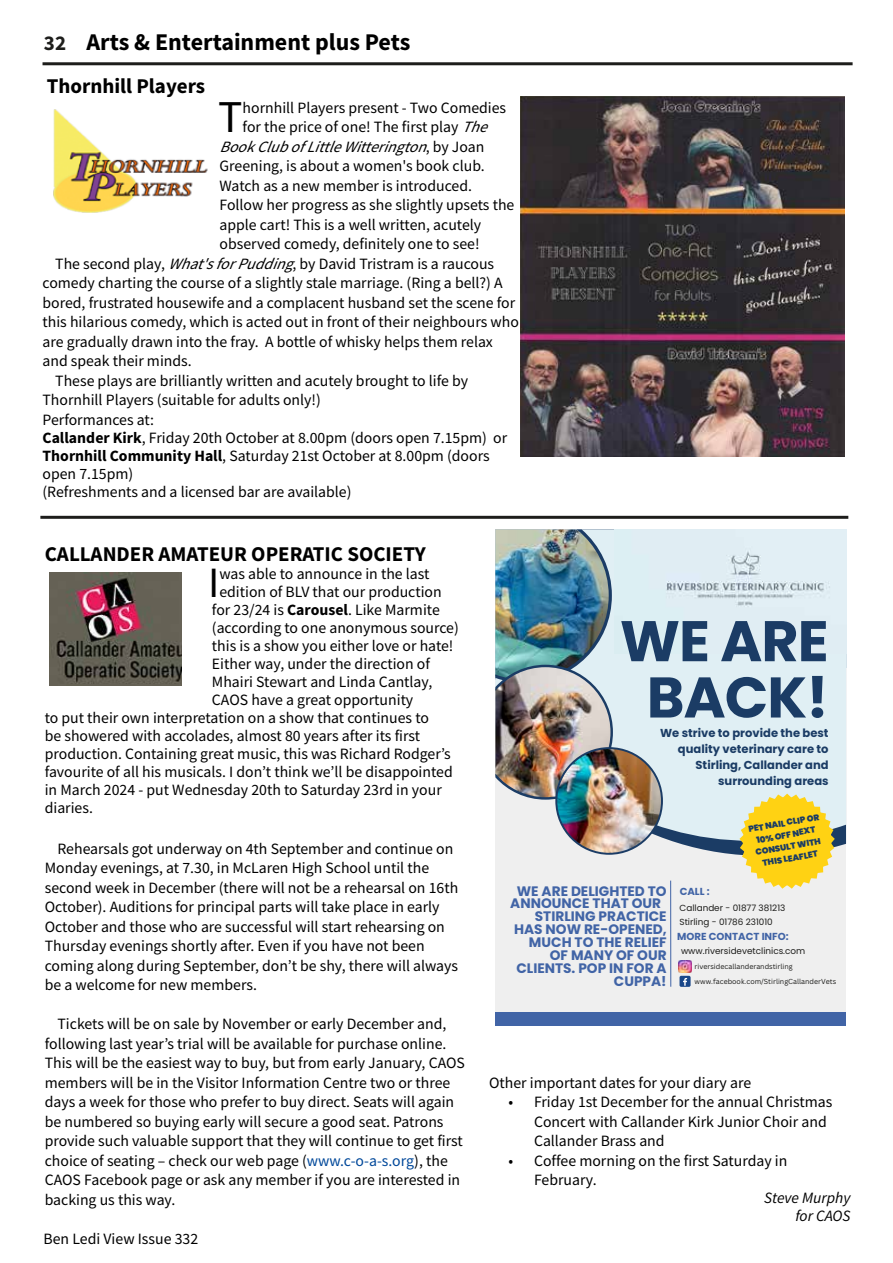
<style>
.page{position:relative;width:893px;height:1263px;background:#fff}
.page>*{position:absolute;margin:0;border:0;box-sizing:border-box;transform-origin:0 0}
.t1{font:700 57.15px/56.2px "Poppins";letter-spacing:-.015em;color:#1b3c65;text-align:center}
.t2{font:45.45px "Source Sans Pro";color:#000}
.t3{font:43.2px "Source Sans Pro";color:#000}
.t4{font:700 24px "Source Sans Pro";color:#000}
.t5{font:700 21px "Source Sans Pro";color:#000}
.t6{font:700 21px "Source Sans Pro";color:#1d1d1b}
.t7{font:15.75px/19.5px "Source Sans Pro";color:#000}
.t8{font:italic 15.75px "Source Sans Pro";color:#000}
.t9{font:italic 15.75px/18px "Source Sans Pro";color:#000;text-align:right}
.t10{font:700 13.65px "Poppins";color:#4164a6}
.t11{font:700 11.55px/15.9px "Poppins";color:#1b3c65;text-align:right}
.t12{font:700 10.2px "Poppins";color:#4164a6}
.t13{font:8.85px/14.1px "Poppins";color:#1d1d1b}
.t14{font:900 8.55px/12px "Poppins";color:#1b3c65;text-align:center}
.t15{font:7.05px/15px "Canva Sans";color:#1d1d1b}
.s1{font-style:italic}
.s2{font-style:normal}
.s3{font-weight:700}
.s4{color:#00489a}
</style>
<div class="page">
<hr style="left:43px;top:62px;width:810px;height:3px;background:#1d1d1b">
<div style="left:495px;top:529px;width:351px;height:496px;background:#efefef"></div>
<div style="left:663px;top:653px;width:183px;height:188px;background:#e0eff4"></div>
<img style="left:495px;top:529px;width:168px;height:326px">
<hr style="left:670px;top:881px;width:1px;height:106px;background:#4164a6">
<div style="left:495px;top:1012px;width:351px;height:13px;background:#4164a6"></div>
<div style="left:615px;top:529px;width:231px;height:124px;background:#e0edf3"></div>
<svg style="left:679px;top:960px;width:12px;height:12px"></svg>
<div style="left:679px;top:976px;width:12px;height:11px;background:#1a4789;border-radius:2px"></div>
<svg style="left:683px;top:978px;width:4px;height:8px"></svg>
<svg style="left:739px;top:794px;width:96px;height:95px"></svg>
<img style="left:53px;top:110px;width:155px;height:103px">
<img style="left:520px;top:96px;width:325px;height:361px">
<hr style="left:40px;top:516px;width:808px;height:3px;background:#1d1d1b">
<img style="left:50px;top:572px;width:131px;height:114px">
<h3 class="t4" style="left:87px;top:26px;width:325px">Arts &amp; Entertainment plus Pets</h3>
<h3 class="t5" style="left:47px;top:72px;width:160px">Thornhill Players</h3>
<h2 class="t2" style="left:218px;top:88px;width:26px">T</h2>
<p class="t7" style="left:243px;top:97px;width:265px">hornhill Players present - Two Comedies</p>
<h3 class="t6" style="left:44px;top:28px;width:24px">32</h3>
<p class="t7" style="left:243px;top:117px;width:253px">for the price of one! The first play <span class="s1">The</span></p>
<p class="t8" style="left:220px;top:136px;width:266px">BookClubofLittleWitterington<span class="s2">, b y J o a n</span></p>
<p class="t7" style="left:220px;top:156px;width:267px">Greening, is about a women's book club.</p>
<p class="t7" style="left:220px;top:175px;width:254px">Watch as a new member is introduced.</p>
<p class="t7" style="left:220px;top:195px;width:296px">Follow her progress as she slightly upsets the</p>
<p class="t7" style="left:220px;top:214px;width:263px">apple cart! This is a well written, acutely</p>
<p class="t7" style="left:220px;top:234px;width:262px">observed comedy, definitely one to see!</p>
<p class="t7" style="left:55px;top:253px;width:440px">The second play, <span class="s1">What'sforPudding</span>, by David Tristram is a raucous</p>
<p class="t7" style="left:43px;top:273px;width:462px">comedy charting the course of a slightly stale marriage. (Ring a bell?) A</p>
<p class="t7" style="left:43px;top:292px;width:474px">bored, frustrated housewife and a complacent husband set the scene for</p>
<p class="t7" style="left:43px;top:312px;width:478px">this hilarious comedy, which is acted out in front of their neighbours who</p>
<p class="t7" style="left:43px;top:331px;width:452px">are gradually drawn into the fray. A bottle of whisky helps them relax</p>
<p class="t7" style="left:43px;top:351px;width:151px">and speak their minds.</p>
<p class="t7" style="left:55px;top:370px;width:414px">These plays are brilliantly written and acutely brought to life by</p>
<p class="t7" style="left:43px;top:390px;width:280px">Thornhill Players (suitable for adults only!)</p>
<p class="t7" style="left:43px;top:409px;width:113px">Performances at:</p>
<p class="t7" style="left:43px;top:428px;width:466px;line-height:18px"><span class="s3">Callander Kirk</span>, Friday 20th October at 8.00pm (doors open 7.15pm) or <span class="s3">Thornhill Community Hall</span>, Saturday 21st October at 8.00pm (doors open 7.15pm)<br>(Refreshments and a licensed bar are available)</p>
<h3 class="t5" style="left:45px;top:540px;width:382px">CALLANDER AMATEUR OPERATIC SOCIETY</h3>
<h3 class="t3" style="left:208px;top:555px;width:13px">I</h3>
<p class="t7" style="left:219px;top:564px;width:212px">was able to announce in the last</p>
<p class="t7" style="left:219px;top:582px;width:224px">edition of BLV that our production</p>
<p class="t7" style="left:212px;top:600px;width:229px">for 23/24 is <span class="s3">Carousel</span>. Like Marmite</p>
<p class="t7" style="left:212px;top:618px;width:248px">(according to one anonymous source)</p>
<p class="t7" style="left:212px;top:636px;width:243px">this is a show you either love or hate!</p>
<p class="t7" style="left:212px;top:654px;width:220px">Either way, under the direction of</p>
<p class="t7" style="left:212px;top:672px;width:222px">Mhairi Stewart and Linda Cantlay,</p>
<p class="t7" style="left:212px;top:690px;width:203px">CAOS have a great opportunity</p>
<p class="t7" style="left:45px;top:708px;width:386px">to put their own interpretation on a show that continues to</p>
<p class="t7" style="left:45px;top:726px;width:377px">be showered with accolades, almost 80 years after its first</p>
<p class="t7" style="left:45px;top:744px;width:408px">production. Containing great music, this was Richard Rodger’s</p>
<p class="t7" style="left:45px;top:762px;width:409px">favourite of all his musicals. I don’t think we’ll be disappointed</p>
<p class="t7" style="left:45px;top:780px;width:399px">in March 2024 - put Wednesday 20th to Saturday 23rd in your</p>
<p class="t7" style="left:45px;top:798px;width:50px">diaries.</p>
<p class="t7" style="left:45px;top:838px;width:415px;text-indent:13px">Rehearsals got underway on 4th September and continue on Monday evenings, at 7.30, in McLaren High School until the second week in December (there will not be a rehearsal on 16th October). Auditions for principal parts will take place in early October and those who are successful will start rehearsing on Thursday evenings shortly after. Even if you have not been coming along during September, don’t be shy, there will always be a welcome for new members.</p>
<p class="t7" style="left:45px;top:1014px;width:422px;text-indent:13px">Tickets will be on sale by November or early December and, following last year’s trial will be available for purchase online.<br>This will be the easiest way to buy, but from early January, CAOS members will be in the Visitor Information Centre two or three days a week for those who prefer to buy direct. Seats will again be numbered so buying early will secure a good seat. Patrons provide such valuable support that they will continue to get first choice of seating – check our web page (<span class="s4">www.c-o-a-s.org</span>), the CAOS Facebook page or ask any member if you are interested in backing us this way.</p>
<p class="t7" style="left:44px;top:1228px;width:156px">Ben Ledi View Issue 332</p>
<h1 class="t1" style="left:620px;top:613px;width:210px">WE ARE<br>BACK!</h1>
<p class="t11" style="left:660px;top:725px;width:170px">We strive to provide the best quality veterinary care to<br>Stirling, Callander and surrounding areas</p>
<p class="t10" style="left:517px;top:883px;width:151px">WE ARE DELIGHTED TO</p>
<p class="t10" style="left:510px;top:896px;width:152px">ANNOUNCE THAT OUR</p>
<p class="t10" style="left:535px;top:909px;width:133px">STIRLING PRACTICE</p>
<p class="t10" style="left:514px;top:922px;width:154px">HAS NOW RE-OPENED,</p>
<p class="t10" style="left:529px;top:934px;width:139px">MUCH TO THE RELIEF</p>
<p class="t10" style="left:550px;top:947px;width:118px">OF MANY OF OUR</p>
<p class="t10" style="left:516px;top:960px;width:152px">CLIENTS. POP IN FOR A</p>
<p class="t10" style="left:614px;top:973px;width:54px">CUPPA!</p>
<p class="t12" style="left:680px;top:885px;width:31px">CALL :</p>
<p class="t14" style="left:747px;top:823px;width:73px;rotate:-10deg">PET NAIL CLIP OR<br>10% OFF NEXT<br>CONSULT WITH<br>THIS LEAFLET</p>
<p class="t13" style="left:679px;top:901px;width:107px">Callander - 01877 381213<br>Stirling - 01786 231010</p>
<p class="t13" style="left:681px;top:944px;width:126px">www.riversidevetclinics.com</p>
<p class="t12" style="left:677px;top:930px;width:113px">MORE CONTACT INFO:</p>
<p class="t15" style="left:695px;top:959px;width:143px">riversidecallanderandstirling www.facebook.com/StirlingCallanderVets</p>
<p class="t7" style="left:489px;top:1072px;width:264px">Other important dates for your diary are</p>
<p class="t7" style="left:534px;top:1092px;width:300px;text-indent:-25px">• Friday 1st December for the annual Christmas<br>Concert with Callander Kirk Junior Choir and<br>Callander Brass and</p>
<p class="t7" style="left:534px;top:1150px;width:255px;text-indent:-25px">• Coffee morning on the first Saturday in<br>February.</p>
<p class="t9" style="left:764px;top:1189px;width:88px">Steve Murphy for CAOS</p>
</div>
